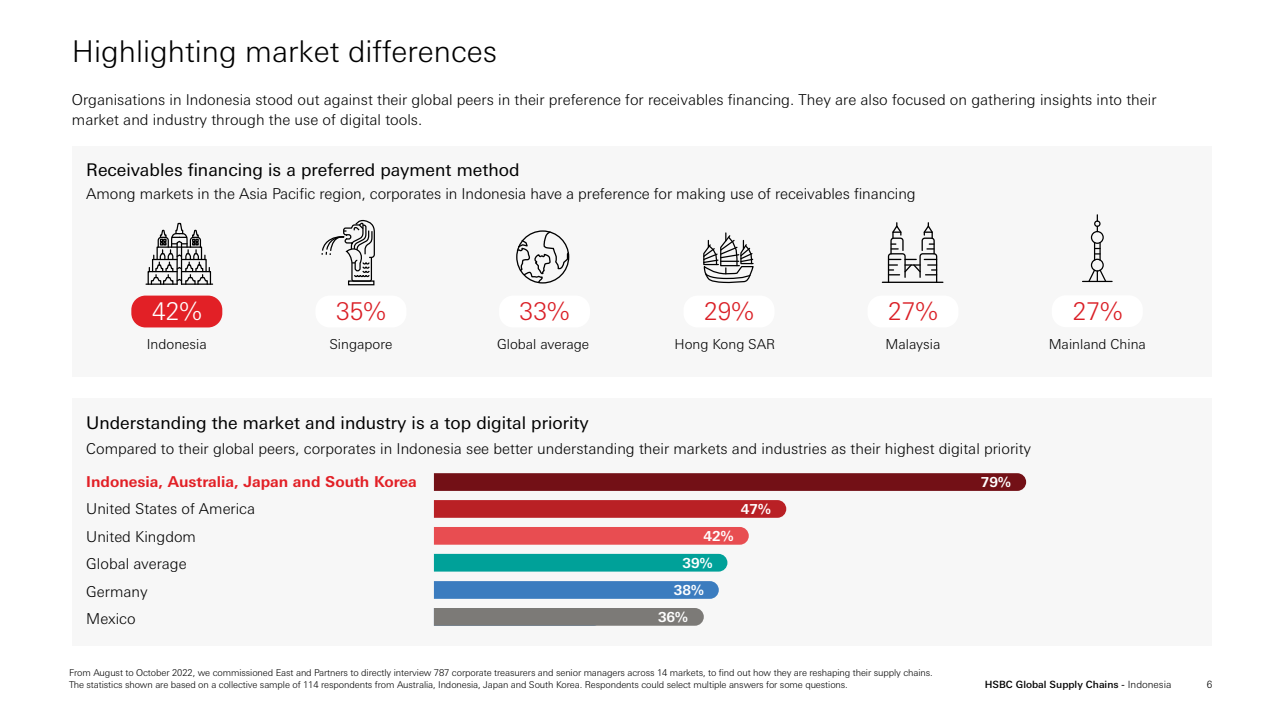
<style>
.page{position:relative;width:1280px;height:720px;background:#fff}
.page>*{position:absolute;margin:0;border:0;box-sizing:border-box;transform-origin:0 0}
.t1{font:300 30px "Univers Nextfor HSBC";color:#000}
.t2{font:300 24.5px "Univers Nextfor HSBC";color:#da1f26}
.t3{font:300 24.5px "Univers Nextfor HSBC";color:#fff}
.t4{font:17.5px "Univers Nextfor HSBC";color:#000}
.t5{font:300 15px/27.5px "Univers Nextfor HSBC";color:#000}
.t6{font:700 15px "Univers Nextfor HSBC";color:#e22026}
.t7{font:300 13.75px "Univers Nextfor HSBC";color:#000}
.t8{font:700 13.75px "Univers Nextfor HSBC";color:#fff}
.t9{font:500 10px "Univers Nextfor HSBC";color:#000}
.t10{font:300 10px "Univers Nextfor HSBC";color:#000}
.t11{font:300 9.38px/12.5px "Univers Nextfor HSBC";letter-spacing:-.01em;color:#000}
.s1{font-weight:300}
</style>
<div class="page">
<div style="left:72px;top:398px;width:1140px;height:247px;background:#f7f7f7"></div>
<div style="left:72px;top:146px;width:1140px;height:230px;background:#f7f7f7"></div>
<div style="left:1052px;top:295px;width:91px;height:32px;background:#fff;border-radius:14px"></div>
<svg style="left:516px;top:231px;width:54px;height:52px"></svg>
<div style="left:516px;top:230px;width:53px;height:54px;border:1px solid #000;border-radius:50%"></div>
<div style="left:499px;top:296px;width:91px;height:31px;background:#fff;border-radius:14px"></div>
<div style="left:1091px;top:231px;width:13px;height:13px;border:1px solid #000;border-radius:50%"></div>
<div style="left:1094px;top:220px;width:6px;height:7px;border:1px solid #000;border-radius:50%"></div>
<div style="left:1091px;top:259px;width:13px;height:13px;border:1px solid #000;border-radius:50%"></div>
<svg style="left:1087px;top:269px;width:20px;height:14px"></svg>
<svg style="left:1094px;top:243px;width:7px;height:17px"></svg>
<hr style="left:1082px;top:281px;width:30px;height:1px;background:#000">
<div style="left:683px;top:296px;width:91px;height:31px;background:#fff;border-radius:14px"></div>
<div style="left:131px;top:296px;width:91px;height:31px;background:#e22026;border-radius:14px"></div>
<div style="left:315px;top:296px;width:91px;height:31px;background:#fff;border-radius:14px"></div>
<div style="left:867px;top:296px;width:91px;height:31px;background:#fff;border-radius:14px"></div>
<svg style="left:434px;top:473px;width:592px;height:18px;background:#751419"></svg>
<svg style="left:434px;top:500px;width:352px;height:18px;background:#ba2429"></svg>
<div style="left:434px;top:527px;width:315px;height:18px;background:#e84d51"></div>
<svg style="left:434px;top:581px;width:285px;height:18px;background:#3f7ec0"></svg>
<div style="left:434px;top:608px;width:270px;height:18px;background:#7c7a77"></div>
<div style="left:434px;top:554px;width:293px;height:18px;background:#00a199"></div>
<hr style="left:146px;top:284px;width:31px;height:1px;background:#000">
<hr style="left:181px;top:284px;width:32px;height:1px;background:#000">
<svg style="left:147px;top:222px;width:65px;height:63px"></svg>
<div style="left:348px;top:280px;width:26px;height:5px;border:1px solid #000"></div>
<svg style="left:321px;top:220px;width:54px;height:62px"></svg>
<svg style="left:887px;top:223px;width:51px;height:59px"></svg>
<hr style="left:882px;top:282px;width:61px;height:1px;background:#000">
<svg style="left:703px;top:233px;width:51px;height:50px"></svg>
<h1 class="t1" style="left:72px;top:30px;width:427px">Highlighting market differences</h1>
<p class="t5" style="left:72px;top:89px;width:1086px;line-height:20px">Organisations in Indonesia stood out against their global peers in their preference for receivables financing. They are also focused on gathering insights into their market and industry through the use of digital tools.</p>
<p class="t4" style="left:86px;top:157px;width:435px">Receivables financing is a preferred payment method</p>
<p class="t5" style="left:86px;top:179px;width:831px">Among markets in the Asia Pacific region, corporates in Indonesia have a preference for making use of receivables financing</p>
<h2 class="t3" style="left:152px;top:294px;width:51px">42%</h2>
<p class="t7" style="left:147px;top:335px;width:61px">Indonesia</p>
<h2 class="t2" style="left:336px;top:294px;width:51px">35%</h2>
<p class="t7" style="left:329px;top:335px;width:64px">Singapore</p>
<h2 class="t2" style="left:520px;top:294px;width:51px">33%</h2>
<p class="t7" style="left:497px;top:335px;width:94px">Global average</p>
<h2 class="t2" style="left:704px;top:294px;width:51px">29%</h2>
<p class="t7" style="left:674px;top:335px;width:102px">Hong Kong SAR</p>
<h2 class="t2" style="left:888px;top:294px;width:51px">27%</h2>
<p class="t7" style="left:885px;top:335px;width:56px">Malaysia</p>
<h2 class="t2" style="left:1073px;top:294px;width:51px">27%</h2>
<p class="t7" style="left:1049px;top:334px;width:99px">Mainland China</p>
<p class="t4" style="left:86px;top:410px;width:504px">Understanding the market and industry is a top digital priority</p>
<p class="t5" style="left:86px;top:434px;width:946px">Compared to their global peers, corporates in Indonesia see better understanding their markets and industries as their highest digital priority</p>
<p class="t6" style="left:86px;top:471px;width:332px">Indonesia, Australia, Japan and South Korea</p>
<p class="t5" style="left:86px;top:494px;width:170px">United States of America<br>United Kingdom<br>Global average<br>Germany<br>Mexico</p>
<p class="t8" style="left:703px;top:526px;width:31px">42%</p>
<p class="t8" style="left:682px;top:553px;width:31px">39%</p>
<p class="t8" style="left:674px;top:580px;width:31px">38%</p>
<p class="t8" style="left:658px;top:607px;width:31px">36%</p>
<p class="t8" style="left:741px;top:499px;width:31px">47%</p>
<p class="t8" style="left:981px;top:472px;width:31px">79%</p>
<p class="t11" style="left:69px;top:665px;width:865px">From August to October 2022, we commissioned East and Partners to directly interview 787 corporate treasurers and senior managers across 14 markets, to find out how they are reshaping their supply chains.<br>The statistics shown are based on a collective sample of 114 respondents from Australia, Indonesia, Japan and South Korea. Respondents could select multiple answers for some questions.</p>
<p class="t9" style="left:985px;top:678px;width:188px">HSBC Global Supply Chains - <span class="s1">Indonesia</span></p>
<p class="t10" style="left:1207px;top:678px;width:7px">6</p>
</div>
